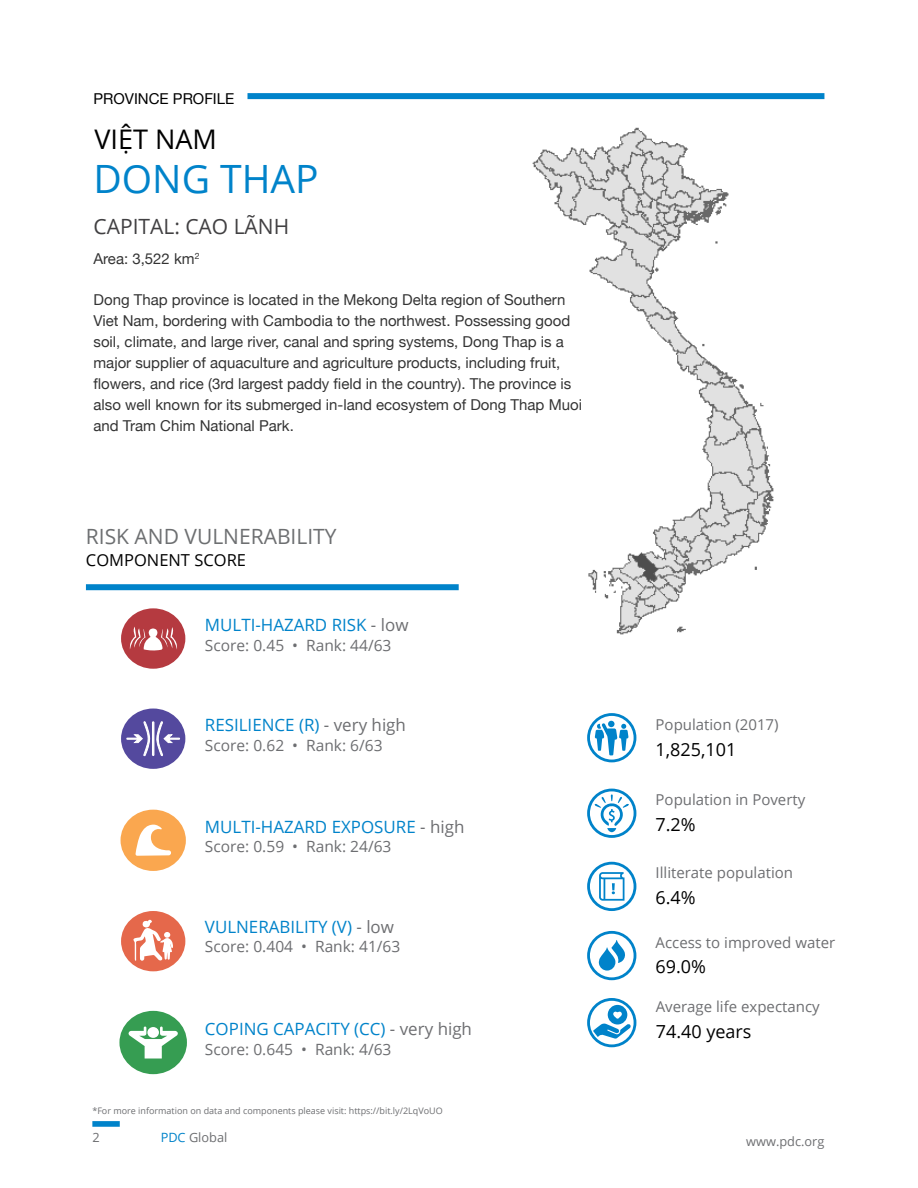
<style>
.page{position:relative;width:918px;height:1188px;background:#fff}
.page>*{position:absolute;margin:0;border:0;box-sizing:border-box;transform-origin:0 0}
.t1{font:39px "Open Sans";color:#0083ca}
.t2{font:27px "Open Sans";color:#000}
.t3{font:21px "Open Sans";color:#6d6f71}
.t4{font:21px "Open Sans";color:#414042}
.t5{font:18px "Open Sans";color:#000}
.t6{font:16.95px "Open Sans";color:#0083ca}
.t7{font:16.5px "Open Sans";color:#000}
.t8{font:15.45px "Open Sans";color:#6d6e71}
.t9{font:15px/21px "Helvetica Neue";color:#000}
.t10{font:15px "Open Sans";color:#6d6e71}
.t11{font:12.75px "Open Sans";color:#6d6e71}
.t12{font:9px "Open Sans";color:#6d6e71}
.s1{color:#6d6e71}
.s2{color:#0083ca}
</style>
<div class="page">
<div style="left:248px;top:93px;width:576px;height:6px;background:#0083ca"></div>
<div style="left:92px;top:1121px;width:28px;height:6px;background:#0083ca"></div>
<svg style="left:587px;top:862px;width:49px;height:49px"></svg>
<svg style="left:587px;top:789px;width:49px;height:49px"></svg>
<svg style="left:587px;top:998px;width:49px;height:49px"></svg>
<svg style="left:587px;top:931px;width:49px;height:49px"></svg>
<svg style="left:587px;top:713px;width:49px;height:49px"></svg>
<div style="left:121px;top:608px;width:64px;height:61px;background:#b53a40;border-radius:50%"></div>
<svg style="left:130px;top:627px;width:47px;height:24px"></svg>
<svg style="left:121px;top:709px;width:64px;height:60px"></svg>
<div style="left:121px;top:810px;width:65px;height:61px;background:#faa74f;border-radius:50%"></div>
<svg style="left:135px;top:825px;width:36px;height:31px"></svg>
<div style="left:121px;top:911px;width:64px;height:60px;background:#e5684b;border-radius:50%"></div>
<svg style="left:133px;top:919px;width:40px;height:42px"></svg>
<div style="left:119px;top:1011px;width:68px;height:63px;background:#369d52;border-radius:50%"></div>
<svg style="left:129px;top:1027px;width:49px;height:32px"></svg>
<img style="left:532px;top:127px;width:242px;height:508px">
<div style="left:86px;top:584px;width:373px;height:6px;background:#0083ca"></div>
<p class="t9" style="left:94px;top:90px;width:142px">PROVINCE PROFILE</p>
<h2 class="t2" style="left:95px;top:121px;width:124px">VIỆT NAM</h2>
<h1 class="t1" style="left:94px;top:153px;width:227px">DONG THAP</h1>
<h3 class="t4" style="left:94px;top:212px;width:197px">CAPITAL: CAO LÃNH</h3>
<p class="t9" style="left:93px;top:250px;width:108px">Area: 3,522 km<sup>2</sup></p>
<p class="t9" style="left:94px;top:291px;width:490px">Dong Thap province is located in the Mekong Delta region of Southern Viet Nam, bordering with Cambodia to the northwest. Possessing good soil, climate, and large river, canal and spring systems, Dong Thap is a major supplier of aquaculture and agriculture products, including fruit, flowers, and rice (3rd largest paddy field in the country). The province is also well known for its submerged in-land ecosystem of Dong Thap Muoi and Tram Chim National Park.</p>
<h3 class="t3" style="left:86px;top:522px;width:252px">RISK AND VULNERABILITY</h3>
<p class="t7" style="left:86px;top:549px;width:162px">COMPONENT SCORE</p>
<p class="t6" style="left:205px;top:613px;width:205px">MULTI-HAZARD RISK <span class="s1">- low</span></p>
<p class="t8" style="left:205px;top:635px;width:188px">Score: 0.45 • Rank: 44/63</p>
<p class="t6" style="left:205px;top:713px;width:203px">RESILIENCE (R) <span class="s1">- very high</span></p>
<p class="t8" style="left:205px;top:735px;width:179px">Score: 0.62 • Rank: 6/63</p>
<p class="t6" style="left:205px;top:815px;width:261px">MULTI-HAZARD EXPOSURE <span class="s1">- high</span></p>
<p class="t8" style="left:205px;top:836px;width:188px">Score: 0.59 • Rank: 24/63</p>
<p class="t6" style="left:205px;top:915px;width:191px">VULNERABILITY (V) <span class="s1">- low</span></p>
<p class="t8" style="left:205px;top:936px;width:197px">Score: 0.404 • Rank: 41/63</p>
<p class="t6" style="left:205px;top:1017px;width:269px">COPING CAPACITY (CC) <span class="s1">- very high</span></p>
<p class="t8" style="left:205px;top:1039px;width:188px">Score: 0.645 • Rank: 4/63</p>
<p class="t12" style="left:92px;top:1104px;width:352px">*For more information on data and components please visit: https://bit.ly/2LqVoUO</p>
<p class="t10" style="left:656px;top:714px;width:125px">Population (2017)</p>
<p class="t5" style="left:656px;top:737px;width:82px">1,825,101</p>
<p class="t10" style="left:656px;top:790px;width:151px">Population in Poverty</p>
<p class="t5" style="left:656px;top:812px;width:42px">7.2%</p>
<p class="t10" style="left:656px;top:863px;width:139px">Illiterate population</p>
<p class="t5" style="left:656px;top:885px;width:42px">6.4%</p>
<p class="t10" style="left:656px;top:932px;width:181px">Access to improved water</p>
<p class="t5" style="left:656px;top:955px;width:52px">69.0%</p>
<p class="t10" style="left:656px;top:996px;width:165px">Average life expectancy</p>
<p class="t5" style="left:656px;top:1019px;width:97px">74.40 years</p>
<p class="t11" style="left:92px;top:1132px;width:9px">2</p>
<p class="t11" style="left:161px;top:1132px;width:68px"><span class="s2">PDC</span> Global</p>
<p class="t11" style="left:746px;top:1136px;width:80px">www.pdc.org</p>
</div>
